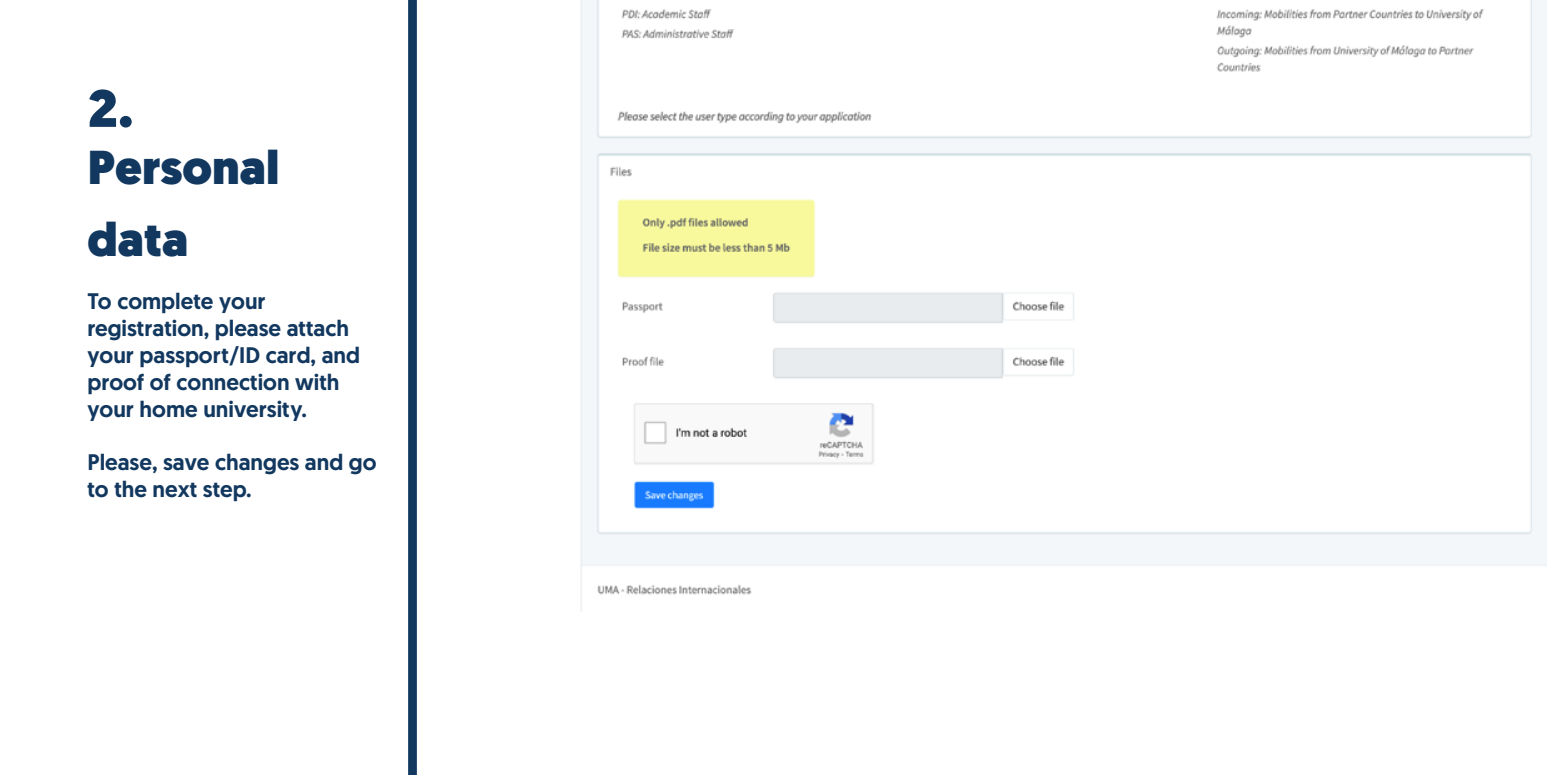
<style>
.page{position:relative;width:1550px;height:775px;background:#fff}
.page>*{position:absolute;margin:0;border:0;box-sizing:border-box;transform-origin:0 0}
.t1{font:900 52.5px "Geomanist";color:#12385f}
.t2{font:900 47.5px/72px "Geomanist";color:#12385f}
.t3{font:500 22.5px/27px "Geomanist";color:#12385f}
</style>
<div class="page">
<img style="left:580px;top:0;width:967px;height:612px">
<div style="left:408px;top:0;width:9px;height:775px;background:#12385f"></div>
<h1 class="t1" style="left:88px;top:73px;width:47px">2.</h1>
<h2 class="t2" style="left:88px;top:132px;width:193px">Personal data</h2>
<p class="t3" style="left:88px;top:288px;width:274px">To complete your registration, please attach your passport/ID card, and proof of connection with your home university.</p>
<p class="t3" style="left:88px;top:449px;width:291px">Please, save changes and go to the next step.</p>
</div>
